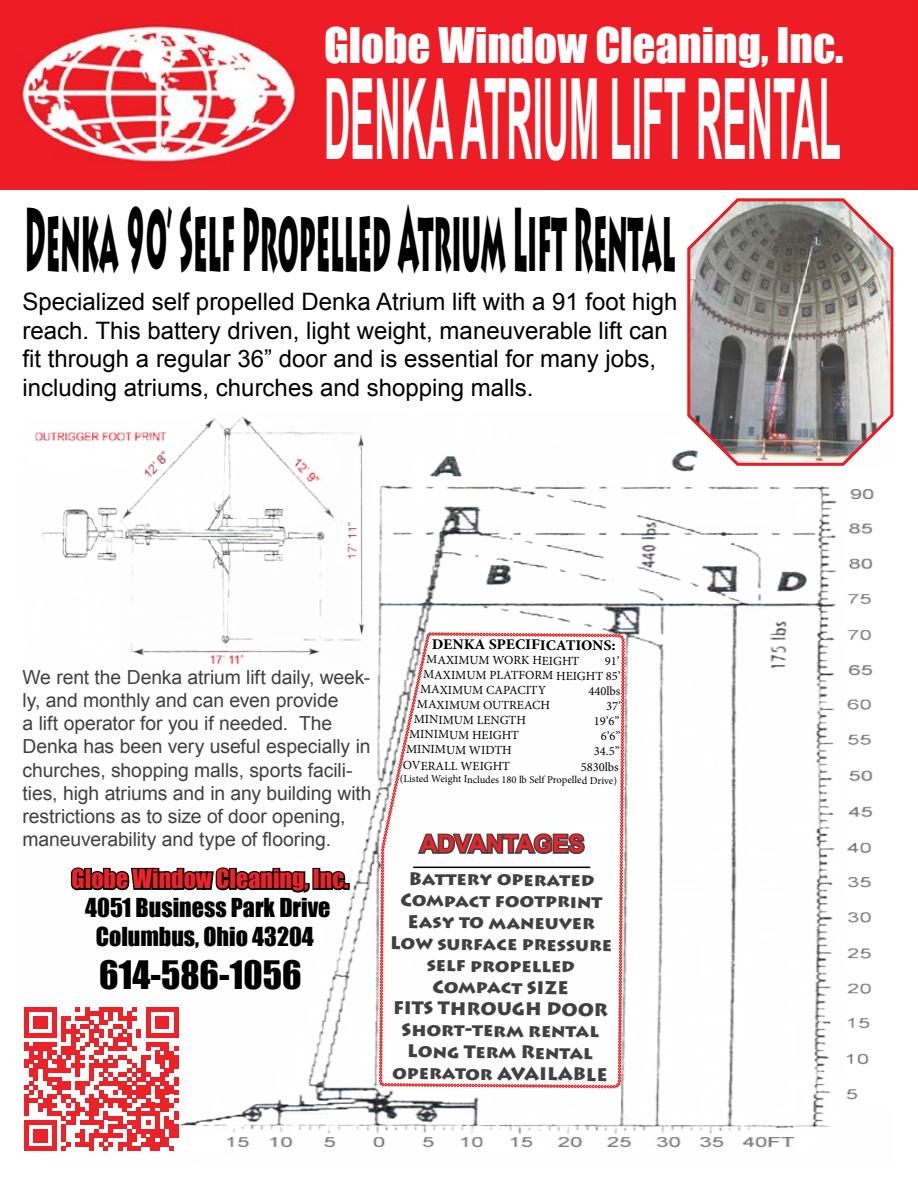
<style>
.page{position:relative;width:918px;height:1188px;background:#fff}
.page>*{position:absolute;margin:0;border:0;box-sizing:border-box;transform-origin:0 0}
.t1{font:700 112.35px "Arial";color:#fff;scale:.32 1}
.t2{font:900 89.25px "Lithos Pro";color:#000;scale:.29 1}
.t3{font:45px "Impact";color:#fff}
.t4{font:36px "Impact";color:#000}
.t5{font:24px/28.8px "Arial";color:#000}
.t6{font:24px/28.8px "Impact";color:#000;text-align:center}
.t7{font:24px "Impact";color:#e9252a}
.t8{font:700 24px "Arial";color:#e9252a}
.t9{font:19.35px/23.2px "Arial";letter-spacing:-.005em;color:#414042}
.t10{font:900 18px/21.6px "Lithos Pro";letter-spacing:-.01em;color:#414042;text-align:center}
.t11{font:700 condensed 15px "Minion Pro";color:#000;scale:1.15 1}
.t12{font:12.45px/14.4px "Minion Pro";letter-spacing:-.01em;color:#000;text-align:justify}
.t13{font:10.5px "Minion Pro";color:#000}
</style>
<div class="page">
<img style="left:180px;top:450px;width:694px;height:698px">
<svg style="left:686px;top:198px;width:208px;height:269px;background:#a39c9a"></svg>
<img style="left:0;top:0;width:918px;height:190px">
<svg style="left:70px;top:853px;width:242px;height:80px"></svg>
<div style="left:312px;top:868px;width:8px;height:22px;border:3px solid #000"></div>
<svg style="left:318px;top:869px;width:29px;height:24px"></svg>
<div style="left:343px;top:883px;width:7px;height:7px;border:3px solid #000"></div>
<svg style="left:379px;top:632px;width:246px;height:456px"></svg>
<hr style="left:413px;top:867px;width:177px;height:1px;background:#000">
<img style="left:35px;top:416px;width:334px;height:254px">
<svg style="left:24px;top:1007px;width:155px;height:144px"></svg>
<div style="left:174px;top:1112px;width:5px;height:8px;background:#eb2227"></div>
<div style="left:174px;top:1125px;width:5px;height:13px;background:#eb2227"></div>
<h3 class="t3" style="left:324px;top:11px;width:521px">Globe Window Cleaning, Inc.</h3>
<h1 class="t1" style="left:324px;top:45px;width:1617px">DENKA ATRIUM LIFT RENTAL</h1>
<h2 class="t2" style="left:25px;top:184px;width:2245px">Denka 90’ Self Propelled Atrium Lift Rental</h2>
<p class="t5" style="left:23px;top:287px;width:657px">Specialized self propelled Denka Atrium lift with a 91 foot high reach. This battery driven, light weight, maneuverable lift can fit through a regular 36” door and is essential for many jobs, including atriums, churches and shopping malls.</p>
<p class="t9" style="left:23px;top:665px;width:351px">We rent the Denka atrium lift daily, week&shy;ly, and monthly and can even provide<br>a lift operator for you if needed. The Denka has been very useful especially in churches, shopping malls, sports facili&shy;ties, high atriums and in any building with restrictions as to size of door opening, maneuverability and type of flooring.</p>
<p class="t7" style="left:72px;top:860px;width:279px">Globe Window Cleaning, Inc.</p>
<p class="t6" style="left:85px;top:893px;width:247px">4051 Business Park Drive<br>Columbus, Ohio 43204</p>
<h3 class="t4" style="left:99px;top:947px;width:204px">614-586-1056</h3>
<p class="t11" style="left:432px;top:633px;width:161px;rotate:1deg">DENKA SPECIFICATIONS:</p>
<p class="t12" style="left:426px;top:653px;width:155px">MAXIMUM WORK HEIGHT</p>
<p class="t12" style="left:420px;top:654px;width:202px;text-indent:185px">91’ MAXIMUM PLATFORM HEIGHT 85’ MAXIMUM CAPACITY</p>
<p class="t12" style="left:588px;top:684px;width:34px">440lbs</p>
<p class="t12" style="left:417px;top:698px;width:135px">MAXIMUM OUTREACH</p>
<p class="t12" style="left:606px;top:699px;width:16px">37’</p>
<p class="t12" style="left:414px;top:713px;width:114px">MINIMUM LENGTH</p>
<p class="t12" style="left:594px;top:714px;width:27px">19’6”</p>
<p class="t12" style="left:409px;top:728px;width:112px">MINIMUM HEIGHT</p>
<p class="t12" style="left:601px;top:729px;width:21px">6’6”</p>
<p class="t12" style="left:406px;top:742px;width:107px">MINIMUM WIDTH</p>
<p class="t12" style="left:594px;top:744px;width:27px">34.5”</p>
<p class="t12" style="left:403px;top:759px;width:109px">OVERALL WEIGHT</p>
<p class="t12" style="left:581px;top:760px;width:40px">5830lbs</p>
<p class="t13" style="left:400px;top:771px;width:219px;rotate:1deg">(Listed Weight Includes 180 lb Self Propelled Drive)</p>
<p class="t8" style="left:420px;top:828px;width:166px">ADVANTAGES</p>
<p class="t10" style="left:390px;top:869px;width:224px">Battery operated<br>Compact footprint<br>Easy to maneuver<br>Low surface pressure self propelled<br>Compact SIZE<br>FITS THROUGH DOOR<br>Short-term rental<br>Long Term Rental operator AVAILABLE</p>
</div>
